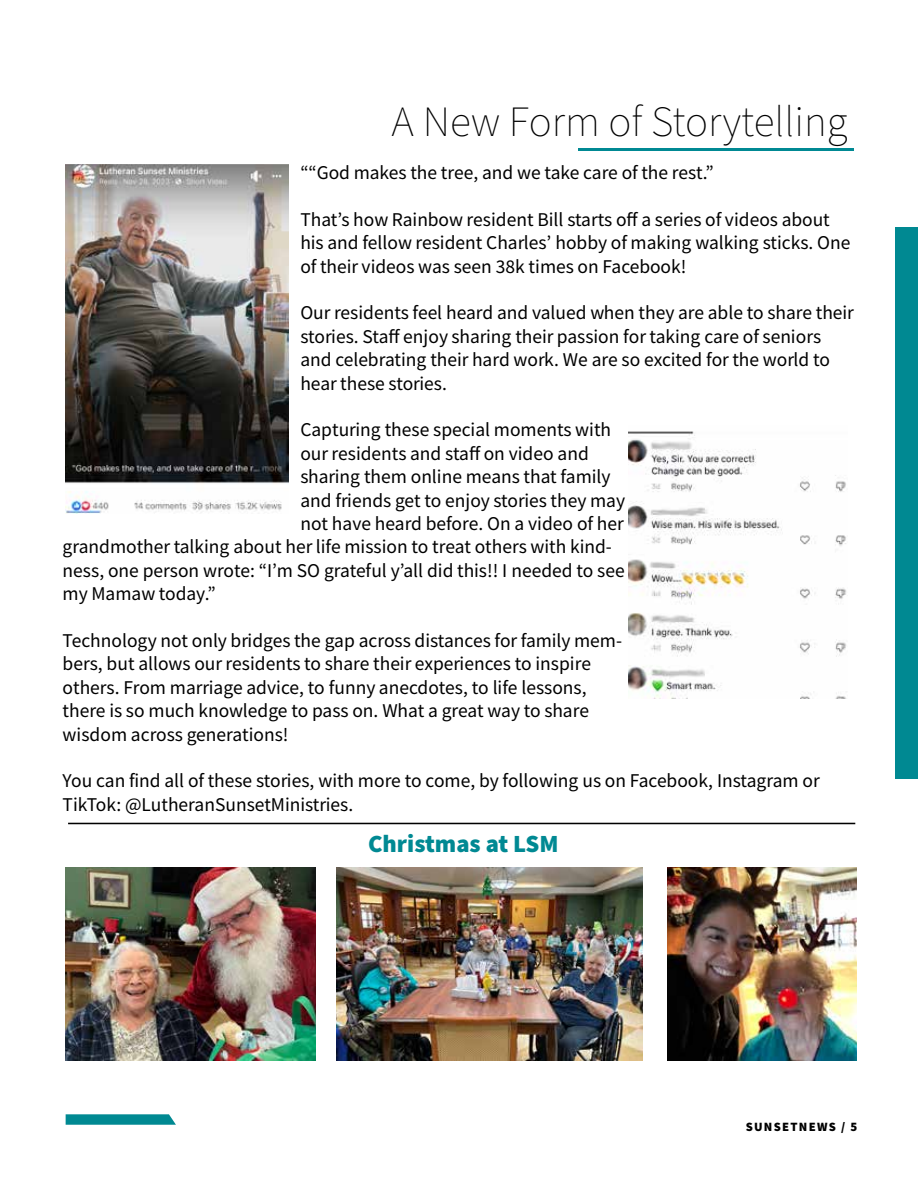
<style>
.page{position:relative;width:918px;height:1188px;background:#fff}
.page>*{position:absolute;margin:0;border:0;box-sizing:border-box;transform-origin:0 0}
.t1{font:200 43.2px "Source Sans Pro";color:#000}
.t2{font:900 24.75px "Source Sans Pro";color:#008993}
.t3{font:19.5px/23.4px "Source Sans Variable";color:#000}
.t4{font:900 12.75px "Source Sans Pro";letter-spacing:.1em;color:#000}
</style>
<div class="page">
<div style="left:896px;top:227px;width:22px;height:551px;background:#008992"></div>
<svg style="left:66px;top:1114px;width:110px;height:11px"></svg>
<hr style="left:68px;top:823px;width:787px;height:1px;background:#000">
<hr style="left:579px;top:149px;width:275px;height:2px;background:#008993">
<img style="left:66px;top:164px;width:222px;height:350px">
<img style="left:66px;top:867px;width:250px;height:193px">
<img style="left:668px;top:867px;width:188px;height:193px">
<img style="left:337px;top:867px;width:305px;height:193px">
<img style="left:629px;top:431px;width:218px;height:268px">
<h1 class="t1" style="left:392px;top:93px;width:457px">A New Form of Storytelling</h1>
<p class="t3" style="left:300px;top:161px;width:415px">““God makes the tree, and we take care of the rest.”</p>
<p class="t3" style="left:300px;top:208px;width:552px">That’s how Rainbow resident Bill starts off a series of videos about his and fellow resident Charles’ hobby of making walking sticks. One of their videos was seen 38k times on Facebook!</p>
<p class="t3" style="left:300px;top:301px;width:555px">Our residents feel heard and valued when they are able to share their stories. Staff enjoy sharing their passion for taking care of seniors and celebrating their hard work. We are so excited for the world to hear these stories.</p>
<p class="t3" style="left:300px;top:418px;width:312px">Capturing these special moments with</p>
<p class="t3" style="left:300px;top:442px;width:290px">our residents and staff on video and</p>
<p class="t3" style="left:300px;top:465px;width:312px">sharing them online means that family</p>
<p class="t3" style="left:300px;top:489px;width:326px">and friends get to enjoy stories they may</p>
<p class="t3" style="left:300px;top:512px;width:325px">not have heard before. On a video of her</p>
<p class="t3" style="left:63px;top:535px;width:551px">grandmother talking about her life mission to treat others with kind-</p>
<p class="t3" style="left:63px;top:559px;width:564px">ness, one person wrote: “I’m SO grateful y’all did this!! I needed to see</p>
<p class="t3" style="left:63px;top:582px;width:155px">my Mamaw today.”</p>
<p class="t3" style="left:63px;top:629px;width:561px">Technology not only bridges the gap across distances for family mem&shy;bers, but allows our residents to share their experiences to inspire others. From marriage advice, to funny anecdotes, to life lessons, there is so much knowledge to pass on. What a great way to share wisdom across generations!</p>
<p class="t3" style="left:63px;top:769px;width:759px">You can find all of these stories, with more to come, by following us on Facebook, Instagram or<br>TikTok: @LutheranSunsetMinistries.</p>
<p class="t2" style="left:368px;top:827px;width:192px">CHRISTMAS AT LSM</p>
<p class="t4" style="left:746px;top:1118px;width:113px">SUNSETNEWS / 5</p>
</div>
